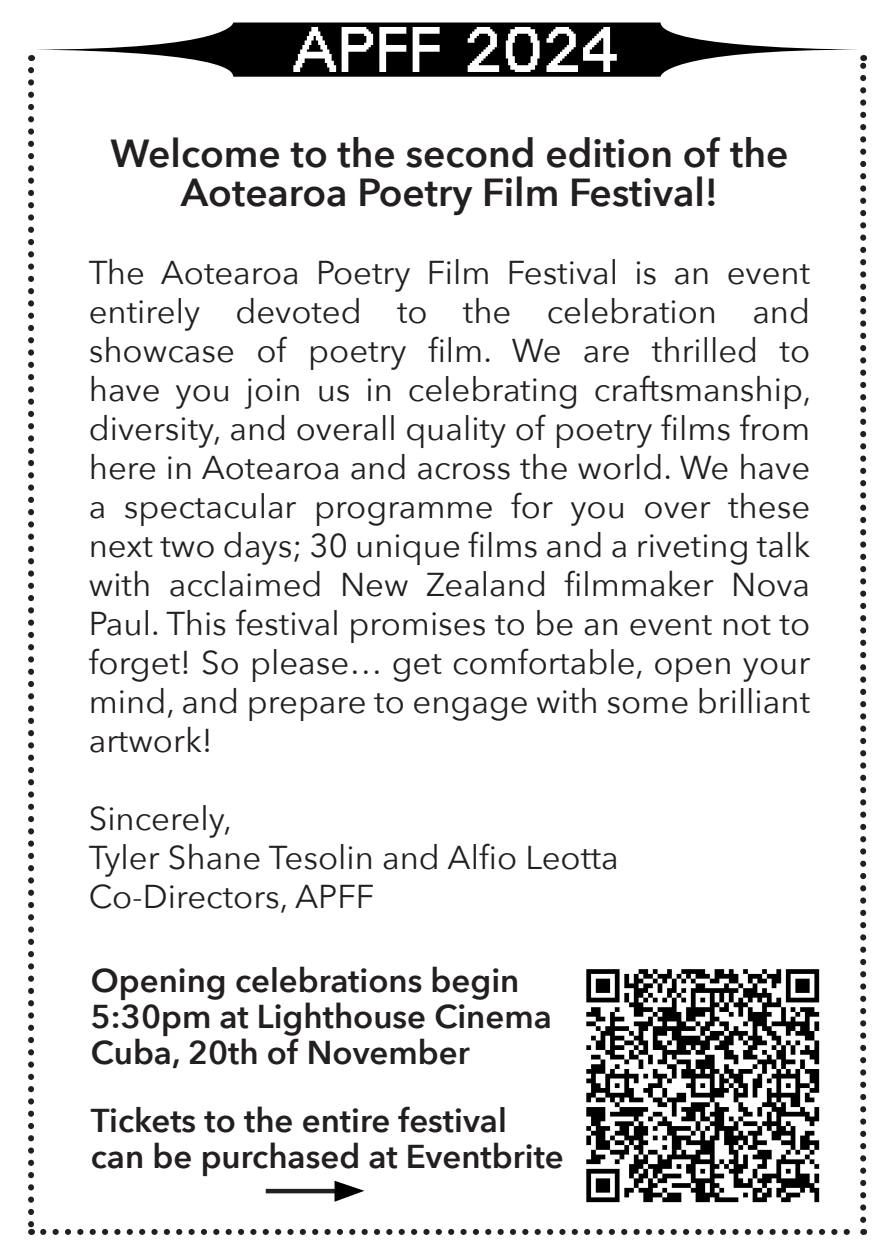
<style>
.page{position:relative;width:893px;height:1259px;background:#fff}
.page>*{position:absolute;margin:0;border:0;box-sizing:border-box;transform-origin:0 0}
.t1{font:72px "Terminal Grotesque";letter-spacing:-.015em;color:#fff}
.t2{font:600 39px "Avenir Next";color:#231f20}
.t3{font:33px/39px "Avenir Next";color:#231f20;text-align:justify}
.t4{font:600 33px/36px "Avenir Next";color:#231f20}
</style>
<div class="page">
<svg style="left:43px;top:1229px;width:807px;height:6px"></svg>
<svg style="left:28px;top:70px;width:6px;height:1165px"></svg>
<svg style="left:860px;top:55px;width:6px;height:1165px"></svg>
<svg style="left:29px;top:23px;width:836px;height:54px;fill:#000"></svg>
<img style="left:586px;top:969px;width:234px;height:234px">
<div style="left:266px;top:1188px;width:83px;height:5px;background:#231f20"></div>
<svg style="left:334px;top:1180px;width:30px;height:21px"></svg>
<p class="t1" style="left:292px;top:13px;width:328px">APFF 2024</p>
<p class="t2" style="left:110px;top:120px;width:679px">Welcome to the second edition of the</p>
<p class="t2" style="left:181px;top:159px;width:539px">Aotearoa Poetry Film Festival!</p>
<p class="t3" style="left:89px;top:252px;width:724px">The Aotearoa Poetry Film Festival is an event entirely devoted to the celebration and showcase of poetry film. We are thrilled to have you join us in celebrating craftsmanship, diversity, and overall quality of poetry films from here in Aotearoa and across the world. We have a spectacular programme for you over these next two days; 30 unique films and a riveting talk with acclaimed New Zealand filmmaker Nova Paul. This festival promises to be an event not to forget! So please… get comfortable, open your mind, and prepare to engage with some brilliant artwork!</p>
<p class="t3" style="left:89px;top:798px;width:145px">Sincerely,</p>
<p class="t3" style="left:89px;top:837px;width:532px">Tyler Shane Tesolin and Alfio Leotta</p>
<p class="t3" style="left:89px;top:876px;width:287px">Co-Directors, APFF</p>
<p class="t4" style="left:91px;top:961px;width:463px">Opening celebrations begin<br>5:30pm at Lighthouse Cinema<br>Cuba, 20th of November</p>
<p class="t4" style="left:91px;top:1101px;width:474px">Tickets to the entire festival can be purchased at Eventbrite</p>
</div>
